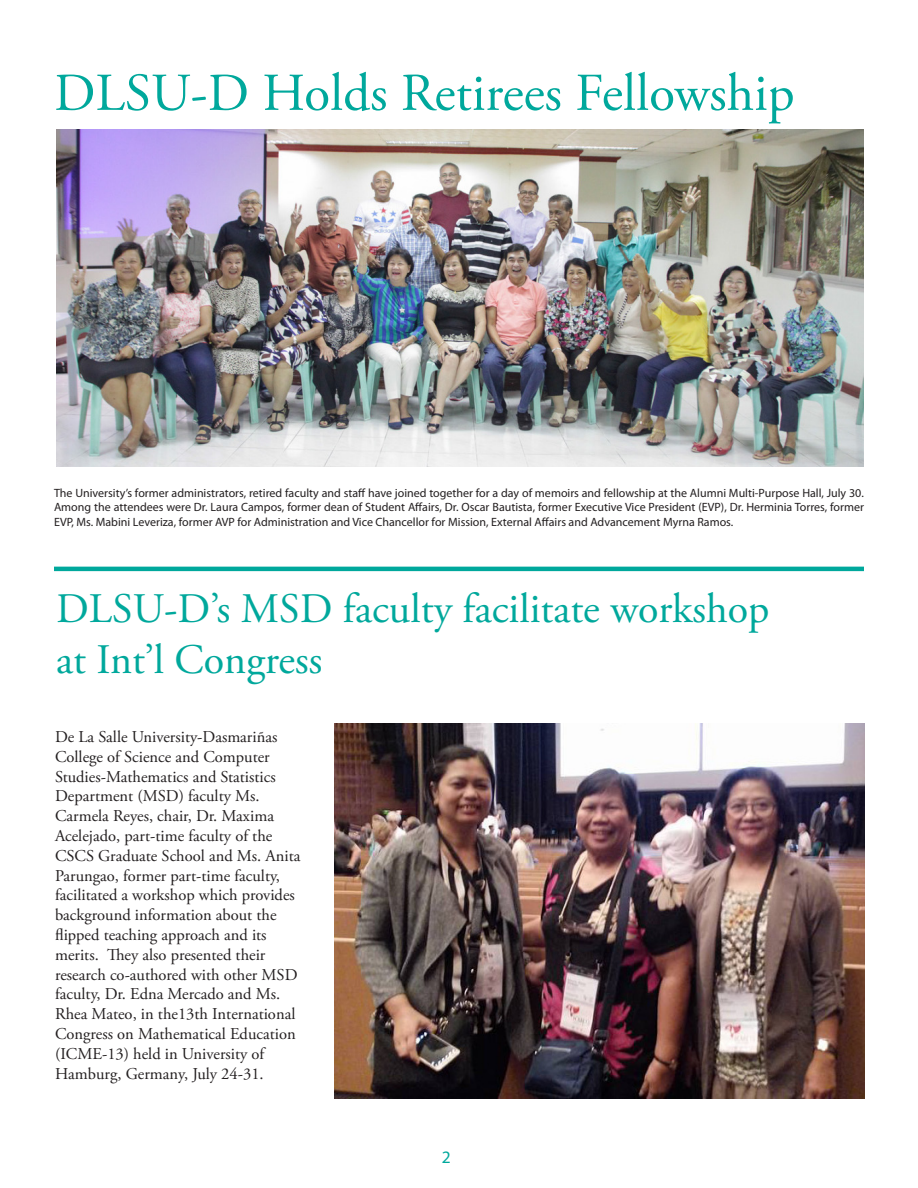
<style>
.page{position:relative;width:918px;height:1188px;background:#fff}
.page>*{position:absolute;margin:0;border:0;box-sizing:border-box;transform-origin:0 0}
.t1{font:53.25px "Adobe Garamond Pro";color:#00a89c}
.t2{font:42px/50.4px "Adobe Garamond Pro";color:#00a89c}
.t3{font:17.55px "Myriad Pro";color:#00a89c}
.t4{font:16.5px/19.8px "Adobe Garamond Pro";color:#231f20}
.t5{font:12px/14.4px "Myriad Pro";color:#231f20;text-align:justify}
</style>
<div class="page">
<hr style="left:54px;top:567px;width:810px;height:4px;background:#00a89c">
<img style="left:56px;top:130px;width:808px;height:337px">
<img style="left:335px;top:724px;width:529px;height:374px">
<h1 class="t1" style="left:54px;top:61px;width:742px">DLSU-D Holds Retirees Fellowship</h1>
<p class="t5" style="left:54px;top:485px;width:812px">The University’s former administrators, retired faculty and staff have joined together for a day of memoirs and fellowship at the Alumni Multi-Purpose Hall, July 30.<br>Among the attendees were Dr. Laura Campos, former dean of Student Affairs, Dr. Oscar Bautista, former Executive Vice President (EVP), Dr. Herminia Torres, former EVP, Ms. Mabini Leveriza, former AVP for Administration and Vice Chancellor for Mission, External Affairs and Advancement Myrna Ramos.</p>
<h2 class="t2" style="left:56px;top:585px;width:715px">DLSU-D’s MSD faculty facilitate workshop at Int’l Congress</h2>
<p class="t4" style="left:55px;top:728px;width:247px">De La Salle University-Dasmariñas College of Science and Computer Studies-Mathematics and Statistics Department (MSD) faculty Ms.<br>Carmela Reyes, chair, Dr. Maxima Acelejado, part-time faculty of the CSCS Graduate School and Ms. Anita Parungao, former part-time faculty, facilitated a workshop which provides background information about the flipped teaching approach and its merits. They also presented their research co-authored with other MSD faculty, Dr. Edna Mercado and Ms.<br>Rhea Mateo, in the13th International Congress on Mathematical Education (ICME-13) held in University of Hamburg, Germany, July 24-31.</p>
<p class="t3" style="left:442px;top:1146px;width:10px">2</p>
</div>
